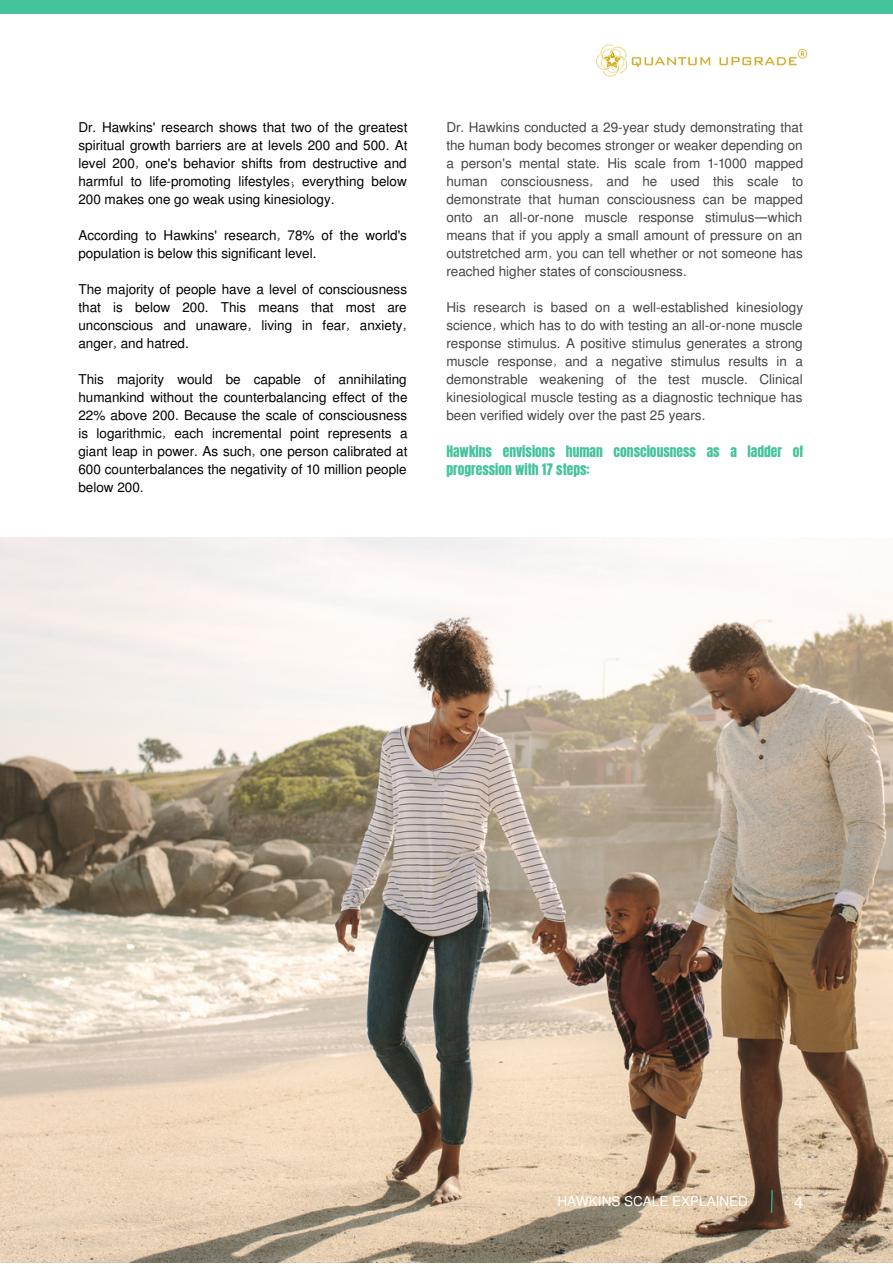
<style>
.page{position:relative;width:893px;height:1264px;background:#fff}
.page>*{position:absolute;margin:0;border:0;box-sizing:border-box;transform-origin:0 0}
.t1{font:16.5px "Mukti";color:#fff}
.t2{font:13.5px/18px "Mukti";color:#444645;text-align:justify}
.t3{font:13.5px/18px "Mukti";color:#000;text-align:justify}
.t4{font:13.5px/18px "Anton";color:#45c39e}
.t5{font:13.5px "Mukti";color:#fff}
.s1{font-family:"Noto Sans Gurmukhi"}
</style>
<div class="page">
<div style="left:0;top:0;width:892px;height:14px;background:#45c39e"></div>
<img style="left:0;top:537px;width:892px;height:725px">
<img style="left:596px;top:44px;width:212px;height:33px">
<svg style="left:770px;top:1188px;width:3px;height:25px"></svg>
<p class="t3" style="left:78px;top:118px;width:330px">Dr. Hawkins' research shows that two of the greatest spiritual growth barriers are at levels 200 and 500. At level 200, one's behavior shifts from destructive and harmful to life-promoting lifestyles; everything below 200 makes one go weak using kinesiology.</p>
<p class="t3" style="left:78px;top:226px;width:330px">According to Hawkins' research, 78% of the world's population is below this significant level.</p>
<p class="t3" style="left:78px;top:280px;width:330px">The majority of people have a level of consciousness that is below 200. This means that most are unconscious and unaware, living in fear, anxiety, anger, and hatred.</p>
<p class="t3" style="left:78px;top:370px;width:330px">This majority would be capable of annihilating humankind without the counterbalancing effect of the 22% above 200. Because the scale of consciousness is logarithmic, each incremental point represents a giant leap in power. As such, one person calibrated at 600 counterbalances the negativity of 10 million people below 200.</p>
<p class="t2" style="left:446px;top:118px;width:358px">Dr. Hawkins conducted a 29-year study demonstrating that the human body becomes stronger or weaker depending on a person's mental state. His scale from 1-1000 mapped human consciousness, and he used this scale to demonstrate that human consciousness can be mapped onto an all-or-none muscle response stimulus<span class="s1">—</span>which means that if you apply a small amount of pressure on an outstretched arm, you can tell whether or not someone has reached higher states of consciousness.</p>
<p class="t2" style="left:446px;top:298px;width:358px">His research is based on a well-established kinesiology science, which has to do with testing an all-or-none muscle response stimulus. A positive stimulus generates a strong muscle response, and a negative stimulus results in a demonstrable weakening of the test muscle. Clinical kinesiological muscle testing as a diagnostic technique has been verified widely over the past 25 years.</p>
<p class="t4" style="left:446px;top:443px;width:358px">Hawkins envisions human consciousness as a ladder of progression with 17 steps:</p>
<p class="t5" style="left:557px;top:1191px;width:192px">HAWKINS SCALE EXPLAINED</p>
<p class="t1" style="left:794px;top:1190px;width:11px">4</p>
</div>
